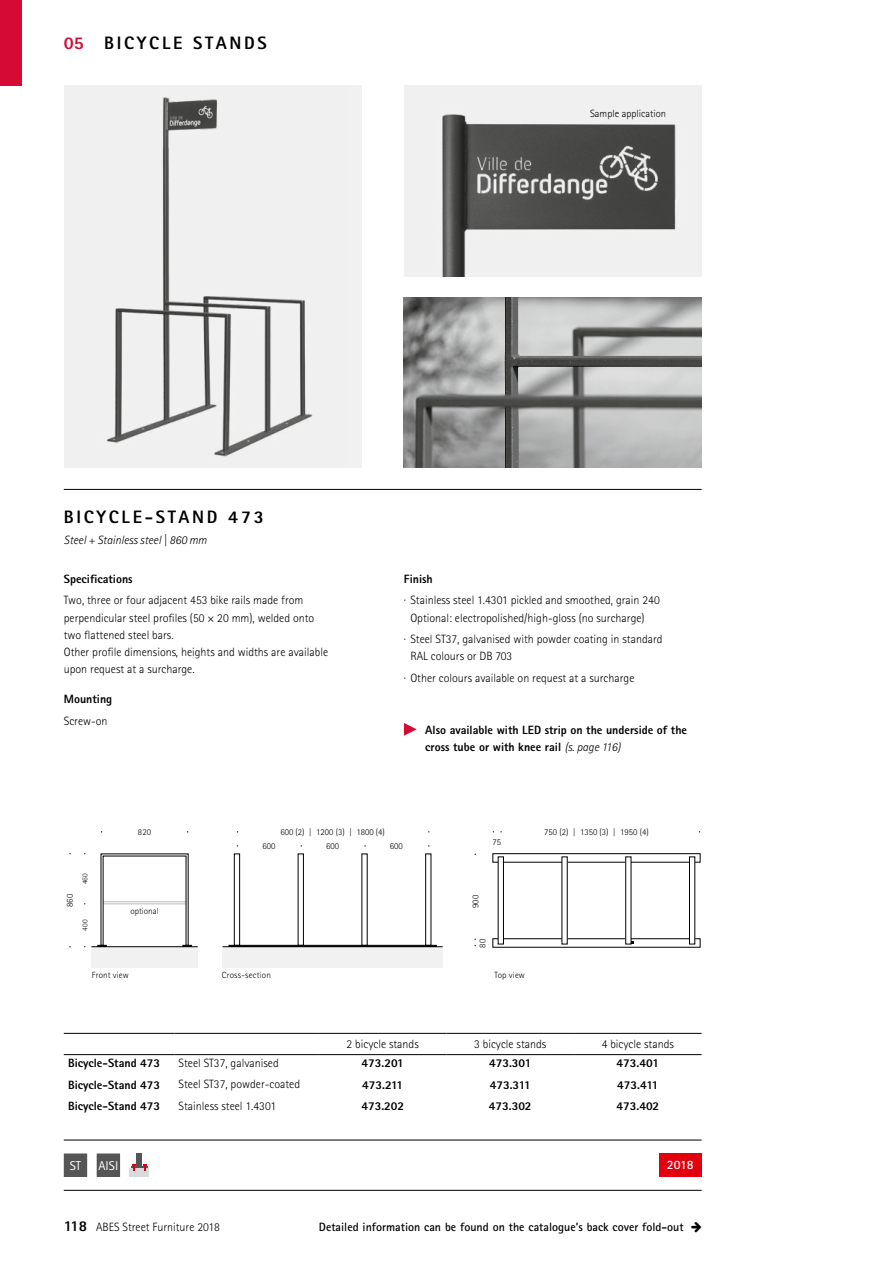
<style>
.page{position:relative;width:893px;height:1263px;background:#fff}
.page>*{position:absolute;margin:0;border:0;box-sizing:border-box;transform-origin:0 0}
.t1{font:800 18px "Rotis Sans Serif Std";letter-spacing:.15em;color:#000}
.t2{font:800 18px "Rotis Sans Serif Std";color:#d50b34}
.t3{font:12.75px "Rotis Sans Serif Std";color:#fff}
.t4{font:700 12.75px "Rotis Sans Serif Std";color:#fff}
.t5{font:300 12px/17.2px "Rotis Sans Serif Std";color:#000}
.t6{font:800 12px/17.2px "Rotis Sans Serif Std";color:#000}
.t7{font:700 12px "Rotis Sans Serif Std";color:#000}
.t8{font:italic 300 12px "Rotis Sans Serif Std";color:#000}
.t9{font:300 10.5px "Rotis Sans Serif Std";color:#000}
.t10{font:300 9px "Rotis Sans Serif";color:#000}
.t11{font:300 9px "Rotis Sans Serif Std";letter-spacing:.02em;color:#000}
.t12{font:300 7.5px "Rotis Sans Serif";color:#000}
.s1{font-weight:300;font-style:italic}
.s2{font-weight:800;font-size:15px}
</style>
<div class="page">
<div style="left:0;top:0;width:21px;height:85px;background:#d50b34"></div>
<div style="left:64px;top:85px;width:297px;height:383px;background:#f1f1f1"></div>
<img style="left:106px;top:97px;width:207px;height:360px">
<img style="left:404px;top:85px;width:298px;height:191px">
<img style="left:404px;top:298px;width:298px;height:170px">
<div style="left:91px;top:947px;width:107px;height:21px;background:#f1f1f1"></div>
<svg style="left:98px;top:853px;width:94px;height:93px"></svg>
<hr style="left:91px;top:946px;width:107px;height:1px;background:#000">
<div style="left:223px;top:947px;width:220px;height:21px;background:#f1f1f1"></div>
<div style="left:229px;top:945px;width:207px;height:1px;border:1px solid #000"></div>
<div style="left:298px;top:854px;width:6px;height:91px;border:1px solid #000"></div>
<div style="left:234px;top:854px;width:6px;height:91px;border:1px solid #000"></div>
<div style="left:425px;top:854px;width:6px;height:91px;border:1px solid #000"></div>
<hr style="left:223px;top:946px;width:220px;height:1px;background:#000">
<div style="left:493px;top:853px;width:207px;height:9px;border:1px solid #000"></div>
<div style="left:562px;top:857px;width:5px;height:87px;background:#fff"></div>
<div style="left:498px;top:857px;width:5px;height:87px;background:#fff"></div>
<div style="left:498px;top:857px;width:6px;height:87px;border:1px solid #000"></div>
<div style="left:626px;top:857px;width:5px;height:87px;background:#fff"></div>
<div style="left:625px;top:857px;width:6px;height:87px;border:1px solid #000"></div>
<div style="left:689px;top:857px;width:6px;height:87px;background:#fff"></div>
<div style="left:689px;top:857px;width:6px;height:87px;border:1px solid #000"></div>
<hr style="left:64px;top:489px;width:638px;height:1px;background:#000">
<hr style="left:64px;top:1190px;width:638px;height:1px;background:#000">
<hr style="left:64px;top:1140px;width:638px;height:1px;background:#000">
<svg style="left:404px;top:723px;width:13px;height:13px"></svg>
<div style="left:659px;top:1153px;width:43px;height:24px;background:#e3000e"></div>
<div style="left:130px;top:1168px;width:19px;height:9px;background:#d9dada"></div>
<svg style="left:131px;top:1165px;width:17px;height:5px"></svg>
<div style="left:137px;top:1153px;width:5px;height:15px;background:#555"></div>
<hr style="left:64px;top:1054px;width:110px;height:1px;background:#000">
<hr style="left:174px;top:1054px;width:145px;height:1px;background:#000">
<hr style="left:319px;top:1054px;width:127px;height:1px;background:#000">
<hr style="left:446px;top:1054px;width:128px;height:1px;background:#000">
<hr style="left:574px;top:1054px;width:128px;height:1px;background:#000">
<hr style="left:64px;top:1033px;width:110px;height:1px;background:#000">
<hr style="left:174px;top:1033px;width:145px;height:1px;background:#000">
<hr style="left:319px;top:1033px;width:127px;height:1px;background:#000">
<hr style="left:446px;top:1033px;width:128px;height:1px;background:#000">
<hr style="left:574px;top:1033px;width:128px;height:1px;background:#000">
<svg style="left:64px;top:1153px;width:23px;height:24px"></svg>
<svg style="left:97px;top:1153px;width:23px;height:24px"></svg>
<h1 class="t2" style="left:64px;top:31px;width:22px">05</h1>
<h1 class="t1" style="left:104px;top:31px;width:164px">BICYCLE STANDS</h1>
<p class="t9" style="left:590px;top:108px;width:77px">Sample application</p>
<h1 class="t1" style="left:64px;top:505px;width:201px">BICYCLE-STAND 473</h1>
<p class="t8" style="left:64px;top:533px;width:145px">Steel + Stainless steel | 860 mm</p>
<p class="t6" style="left:64px;top:570px;width:70px">Specifications</p>
<p class="t5" style="left:64px;top:592px;width:266px">Two, three or four adjacent 453 bike rails made from perpendicular steel profiles (50 × 20 mm), welded onto two flattened steel bars.<br>Other profile dimensions, heights and widths are available upon request at a surcharge.</p>
<p class="t6" style="left:64px;top:691px;width:50px">Mounting</p>
<p class="t5" style="left:64px;top:712px;width:45px">Screw-on</p>
<p class="t6" style="left:404px;top:570px;width:30px">Finish</p>
<p class="t5" style="left:410px;top:592px;width:251px;text-indent:-6px">· Stainless steel 1.4301 pickled and smoothed, grain 240<br>Optional: electropolished/high-gloss (no surcharge)</p>
<p class="t5" style="left:410px;top:631px;width:254px;text-indent:-6px">· Steel ST37, galvanised with powder coating in standard<br>RAL colours or DB 703</p>
<p class="t5" style="left:404px;top:669px;width:232px">· Other colours available on request at a surcharge</p>
<p class="t6" style="left:425px;top:721px;width:263px">Also available with LED strip on the underside of the cross tube or with knee rail <span class="s1">(s. page 116)</span></p>
<p class="t11" style="left:138px;top:827px;width:15px">820</p>
<p class="t10" style="left:544px;top:827px;width:106px">750 (2) | 1350 (3) | 1950 (4)</p>
<p class="t10" style="left:280px;top:827px;width:106px">600 (2) | 1200 (3) | 1800 (4)</p>
<p class="t10" style="left:65px;top:907px;width:14px;rotate:-90deg">860</p>
<p class="t12" style="left:81px;top:884px;width:12px;rotate:-90deg">460</p>
<p class="t12" style="left:81px;top:931px;width:12px;rotate:-90deg">400</p>
<p class="t10" style="left:130px;top:906px;width:30px">optional</p>
<p class="t10" style="left:262px;top:841px;width:14px">600</p>
<p class="t10" style="left:326px;top:841px;width:14px">600</p>
<p class="t10" style="left:390px;top:841px;width:14px">600</p>
<p class="t10" style="left:492px;top:837px;width:10px">75</p>
<p class="t10" style="left:470px;top:908px;width:14px;rotate:-90deg">900</p>
<p class="t10" style="left:477px;top:947px;width:10px;rotate:-90deg">80</p>
<p class="t11" style="left:92px;top:970px;width:39px">Front view</p>
<p class="t11" style="left:222px;top:970px;width:50px">Cross-section</p>
<p class="t11" style="left:494px;top:970px;width:32px">Top view</p>
<p class="t5" style="left:347px;top:1036px;width:74px">2 bicycle stands</p>
<p class="t5" style="left:474px;top:1036px;width:74px">3 bicycle stands</p>
<p class="t5" style="left:602px;top:1036px;width:74px">4 bicycle stands</p>
<p class="t6" style="left:68px;top:1054px;width:94px">Bicycle-Stand 473</p>
<p class="t5" style="left:179px;top:1055px;width:102px">Steel ST37, galvanised</p>
<p class="t6" style="left:361px;top:1054px;width:44px">473.201</p>
<p class="t6" style="left:489px;top:1054px;width:44px">473.301</p>
<p class="t6" style="left:617px;top:1054px;width:44px">473.401</p>
<p class="t6" style="left:68px;top:1076px;width:94px">Bicycle-Stand 473</p>
<p class="t5" style="left:179px;top:1076px;width:123px">Steel ST37, powder-coated</p>
<p class="t6" style="left:362px;top:1076px;width:43px">473.211</p>
<p class="t6" style="left:490px;top:1076px;width:43px">473.311</p>
<p class="t6" style="left:617px;top:1076px;width:43px">473.411</p>
<p class="t6" style="left:68px;top:1097px;width:94px">Bicycle-Stand 473</p>
<p class="t5" style="left:179px;top:1097px;width:99px">Stainless steel 1.4301</p>
<p class="t6" style="left:361px;top:1097px;width:44px">473.202</p>
<p class="t6" style="left:489px;top:1097px;width:44px">473.302</p>
<p class="t6" style="left:616px;top:1097px;width:44px">473.402</p>
<p class="t3" style="left:70px;top:1158px;width:13px">ST</p>
<p class="t3" style="left:98px;top:1158px;width:21px">AISI</p>
<p class="t4" style="left:667px;top:1156px;width:28px">2018</p>
<p class="t5" style="left:64px;top:1218px;width:158px"><span class="s2">118</span> ABES Street Furniture 2018</p>
<p class="t7" style="left:319px;top:1219px;width:366px">Detailed information can be found on the catalogue’s back cover fold-out</p>
</div>
